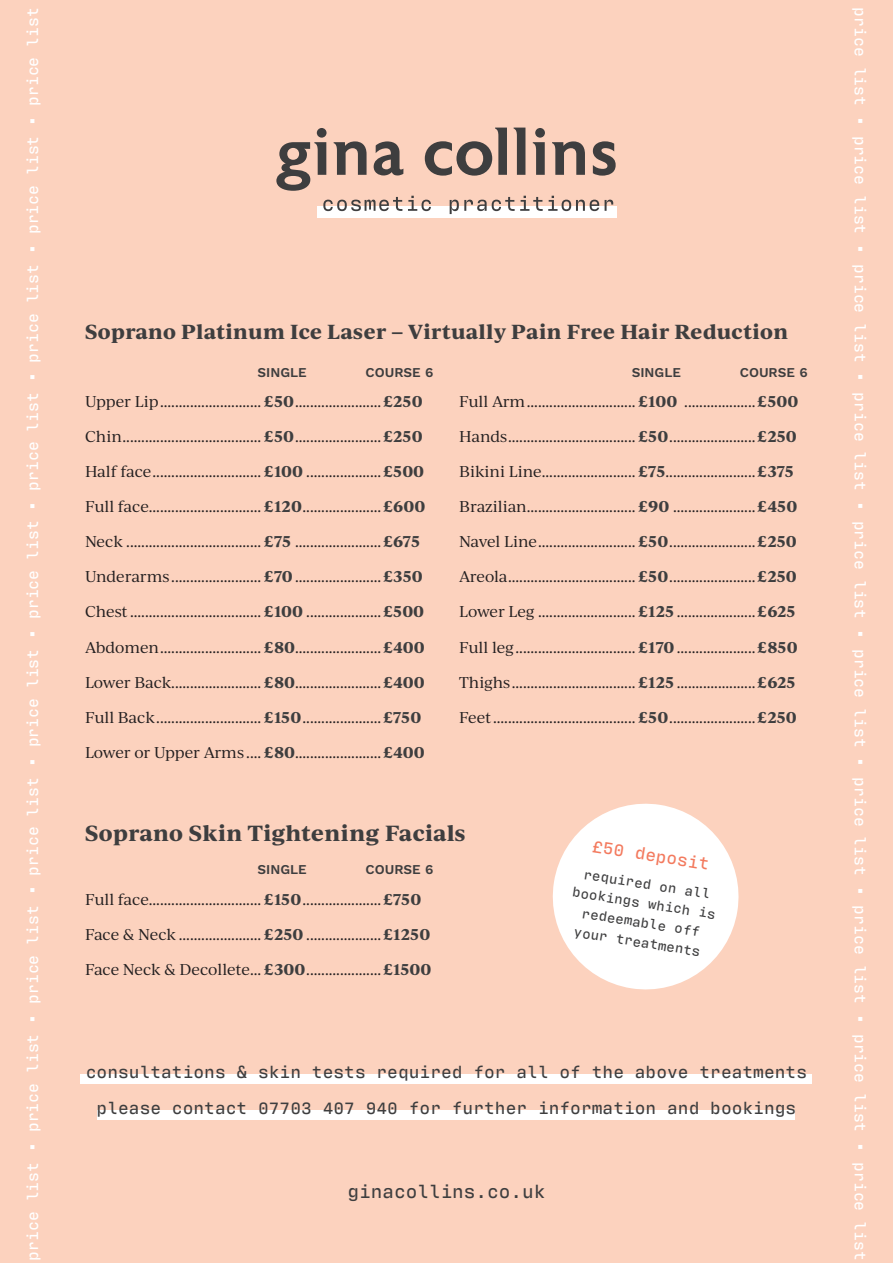
<style>
.page{position:relative;width:893px;height:1263px;background:#fcd2be}
.page>*{position:absolute;margin:0;border:0;box-sizing:border-box;transform-origin:0 0}
.Subtitle{font:700 21px "Ivy Journal";letter-spacing:.015em;color:#3e3e3f}
.Subtitle-2{font:700 19.5px "Ivy Journal";letter-spacing:.015em;color:#3e3e3f}
.t1{font:500 19.5px "Antarctican Mono";color:#3e3e3f}
.Highlight{font:500 18px "Antarctican Mono";color:#3e3e3f}
.Highlight-2{font:500 18px "Antarctican Mono";color:#f37a5e}
.t2{font:500 16.5px "Antarctican Mono";color:#fff}
.Body_2{font:15px "Ivy Journal";letter-spacing:-.01em;color:#231f20}
.Highlight-3{font:500 14.25px/19.5px "Antarctican Mono";color:#3e3e3f;text-align:center}
.frequency{font:600 13.5px "Work Sans";color:#3e3e3f}
.s1{font-weight:700;color:#3e3e3f}
</style>
<div class="page">
<svg style="left:276px;top:128px;width:51px;height:63px"></svg>
<svg style="left:334px;top:141px;width:33px;height:34px"></svg>
<svg style="left:374px;top:141px;width:29px;height:34px"></svg>
<svg style="left:425px;top:128px;width:82px;height:48px"></svg>
<svg style="left:514px;top:128px;width:11px;height:47px"></svg>
<svg style="left:533px;top:128px;width:12px;height:47px"></svg>
<svg style="left:552px;top:141px;width:33px;height:34px"></svg>
<svg style="left:593px;top:141px;width:23px;height:35px"></svg>
<div style="left:317px;top:206px;width:300px;height:12px;background:#fff"></div>
<svg style="left:323px;top:197px;width:79px;height:14px"></svg>
<svg style="left:408px;top:196px;width:23px;height:15px"></svg>
<svg style="left:450px;top:196px;width:149px;height:18px"></svg>
<svg style="left:605px;top:200px;width:8px;height:11px"></svg>
<div style="left:81px;top:1074px;width:731px;height:9px;background:#fff"></div>
<div style="left:98px;top:1110px;width:697px;height:10px;background:#fff"></div>
<svg style="left:552px;top:803px;width:187px;height:187px"></svg>
<p class="t2" style="left:20px;top:1260px;width:1255px;rotate:-90deg">price list • price list • price list • price list • price list • price list • price list • price list • price list • price list</p>
<p class="t2" style="left:873px;top:7px;width:1255px;rotate:90deg">price list • price list • price list • price list • price list • price list • price list • price list • price list • price list</p>
<p class="Subtitle-2" style="left:85px;top:317px;width:705px">Soprano Platinum Ice Laser – Virtually Pain Free Hair Reduction</p>
<p class="frequency" style="left:258px;top:364px;width:51px">SINGLE</p>
<p class="frequency" style="left:366px;top:364px;width:69px">COURSE 6</p>
<p class="Body_2" style="left:85px;top:391px;width:339px">Upper Lip........................... <span class="s1">£50</span>.......................<span class="s1">£250</span></p>
<p class="Body_2" style="left:85px;top:426px;width:339px">Chin..................................... <span class="s1">£50</span>.......................<span class="s1">£250</span></p>
<p class="Body_2" style="left:85px;top:461px;width:341px">Half face............................. <span class="s1">£100</span> ....................<span class="s1">£500</span></p>
<p class="Body_2" style="left:85px;top:496px;width:342px">Full face.............................. <span class="s1">£120</span>.....................<span class="s1">£600</span></p>
<p class="Body_2" style="left:85px;top:531px;width:337px">Neck .................................... <span class="s1">£75</span> .......................<span class="s1">£675</span></p>
<p class="Body_2" style="left:85px;top:566px;width:339px">Underarms ........................ <span class="s1">£70</span> .......................<span class="s1">£350</span></p>
<p class="Body_2" style="left:85px;top:601px;width:341px">Chest ................................... <span class="s1">£100</span> ....................<span class="s1">£500</span></p>
<p class="Body_2" style="left:85px;top:636px;width:341px">Abdomen........................... <span class="s1">£80</span>.......................<span class="s1">£400</span></p>
<p class="Body_2" style="left:85px;top:671px;width:341px">Lower Back........................ <span class="s1">£80</span>.......................<span class="s1">£400</span></p>
<p class="Body_2" style="left:85px;top:706px;width:338px">Full Back............................ <span class="s1">£150</span>.....................<span class="s1">£750</span></p>
<p class="Body_2" style="left:85px;top:741px;width:341px">Lower or Upper Arms .... <span class="s1">£80</span>.......................<span class="s1">£400</span></p>
<p class="frequency" style="left:632px;top:364px;width:51px">SINGLE</p>
<p class="frequency" style="left:740px;top:364px;width:69px">COURSE 6</p>
<p class="Body_2" style="left:459px;top:391px;width:341px">Full Arm............................. <span class="s1">£100</span> ...................<span class="s1">£500</span></p>
<p class="Body_2" style="left:459px;top:426px;width:339px">Hands.................................. <span class="s1">£50</span>.......................<span class="s1">£250</span></p>
<p class="Body_2" style="left:459px;top:461px;width:336px">Bikini Line......................... <span class="s1">£75</span>........................<span class="s1">£375</span></p>
<p class="Body_2" style="left:459px;top:496px;width:340px">Brazilian............................. <span class="s1">£90</span> ......................<span class="s1">£450</span></p>
<p class="Body_2" style="left:459px;top:531px;width:339px">Navel Line.......................... <span class="s1">£50</span>.......................<span class="s1">£250</span></p>
<p class="Body_2" style="left:459px;top:566px;width:339px">Areola.................................. <span class="s1">£50</span>.......................<span class="s1">£250</span></p>
<p class="Body_2" style="left:459px;top:601px;width:338px">Lower Leg .......................... <span class="s1">£125</span> .....................<span class="s1">£625</span></p>
<p class="Body_2" style="left:459px;top:636px;width:340px">Full leg................................ <span class="s1">£170</span> .....................<span class="s1">£850</span></p>
<p class="Body_2" style="left:459px;top:671px;width:338px">Thighs................................. <span class="s1">£125</span> .....................<span class="s1">£625</span></p>
<p class="Body_2" style="left:459px;top:706px;width:339px">Feet...................................... <span class="s1">£50</span>.......................<span class="s1">£250</span></p>
<p class="Subtitle" style="left:85px;top:817px;width:382px">Soprano Skin Tightening Facials</p>
<p class="frequency" style="left:258px;top:862px;width:51px">SINGLE</p>
<p class="frequency" style="left:366px;top:862px;width:69px">COURSE 6</p>
<p class="Body_2" style="left:85px;top:889px;width:338px">Full face.............................. <span class="s1">£150</span>.....................<span class="s1">£750</span></p>
<p class="Body_2" style="left:85px;top:924px;width:347px">Face &amp; Neck ...................... <span class="s1">£250</span> ....................<span class="s1">£1250</span></p>
<p class="Body_2" style="left:85px;top:959px;width:348px">Face Neck &amp; Decollete... <span class="s1">£300</span>....................<span class="s1">£1500</span></p>
<p class="Highlight-2" style="left:595px;top:832px;width:120px;rotate:9deg">£50 deposit</p>
<p class="Highlight-3" style="left:577px;top:861px;width:146px;rotate:9deg">required on all bookings which is redeemable off your treatments</p>
<p class="Highlight" style="left:86px;top:1058px;width:723px">consultations &amp; skin tests required for all of the above treatments</p>
<p class="Highlight" style="left:97px;top:1094px;width:701px">please contact 07703 407 940 for further information and bookings</p>
<p class="t1" style="left:347px;top:1176px;width:200px">ginacollins.co.uk</p>
</div>
